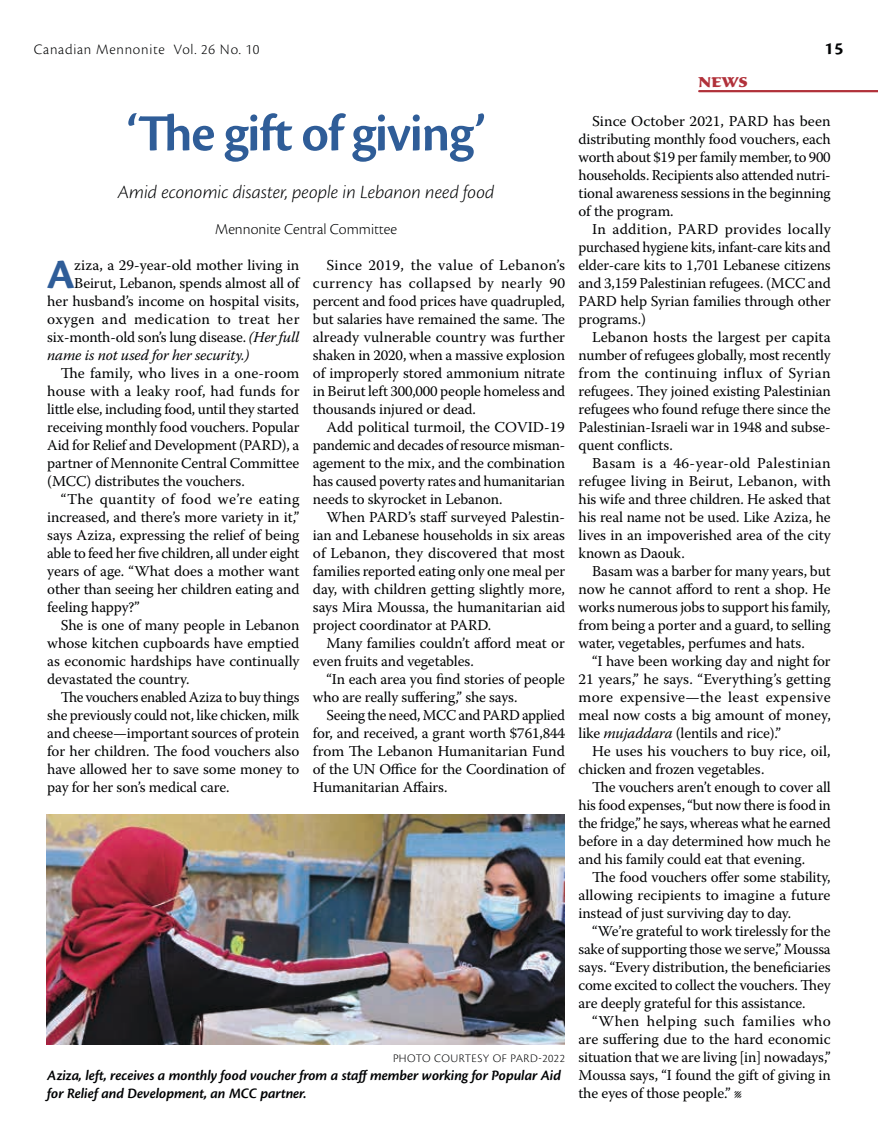
<style>
.page{position:relative;width:878px;height:1148px;background:#fff}
.page>*{position:absolute;margin:0;border:0;box-sizing:border-box;transform-origin:0 0}
.t1{font:600 54px "Cronos Pro";color:#2f5d98}
.t2{font:700 43.65px "Cronos Pro";color:#2f5d98}
.t3{font:700 21px "Sava Pro";color:#b1313a}
.t4{font:italic 300 19.5px "Cronos Pro";letter-spacing:-.005em;color:#010203}
.t5{font:700 18px "Cronos Pro";color:#010203}
.t6{font:300 15.75px "Cronos Pro";letter-spacing:-.01em;color:#010203}
.t7{font:15px/18px "Warnock Pro";letter-spacing:-.01em;color:#010203;text-align:justify}
.t8{font:italic 600 15px/18px "Cronos Pro";letter-spacing:-.005em;color:#010203}
.t9{font:15px "Warnock Pro";letter-spacing:.03em;color:#010203}
.t10{font:italic 15px "Warnock Pro";letter-spacing:-.01em;color:#010203}
.t11{font:300 15px "Cronos Pro";letter-spacing:.05em;color:#010203}
.t12{font:300 12px "Cronos Pro";letter-spacing:.04em;color:#010203}
.s1{font-style:italic}
</style>
<div class="page">
<hr style="left:699px;top:90px;width:179px;height:2px;background:#b1313a">
<img style="left:46px;top:814px;width:518px;height:230px">
<p class="t11" style="left:34px;top:41px;width:227px">Canadian Mennonite Vol. 26 No. 10</p>
<p class="t5" style="left:824px;top:38px;width:20px">15</p>
<h3 class="t3" style="left:698px;top:66px;width:51px">news</h3>
<h1 class="t1" style="left:127px;top:102px;width:360px">‘The gift of giving’</h1>
<h3 class="t4" style="left:118px;top:181px;width:378px">Amid economic disaster, people in Lebanon need food</h3>
<p class="t6" style="left:215px;top:220px;width:183px">Mennonite Central Committee</p>
<h2 class="t2" style="left:47px;top:249px;width:29px">A</h2>
<p class="t7" style="left:74px;top:256px;width:227px">ziza, a 29-year-old mother living in</p>
<p class="t7" style="left:578px;top:112px;width:254px;text-indent:14px">Since October 2021, PARD has been distributing monthly food vouchers, each worth about $19 per family member, to 900 households. Recipients also attended nutri&shy;tional awareness sessions in the beginning of the program.</p>
<p class="t7" style="left:578px;top:220px;width:254px;text-indent:14px">In addition, PARD provides locally purchased hygiene kits, infant-care kits and elder-care kits to 1,701 Lebanese citizens and 3,159 Palestinian refugees. (MCC and PARD help Syrian families through other programs.)</p>
<p class="t7" style="left:578px;top:328px;width:254px;text-indent:14px">Lebanon hosts the largest per capita number of refugees globally, most recently from the continuing influx of Syrian refugees. They joined existing Palestinian refugees who found refuge there since the Palestinian-Israeli war in 1948 and subse&shy;quent conflicts.</p>
<p class="t7" style="left:578px;top:454px;width:254px;text-indent:14px">Basam is a 46-year-old Palestinian refugee living in Beirut, Lebanon, with his wife and three children. He asked that his real name not be used. Like Aziza, he lives in an impoverished area of the city known as Daouk.</p>
<p class="t7" style="left:578px;top:562px;width:253px;text-indent:14px">Basam was a barber for many years, but now he cannot afford to rent a shop. He works numerous jobs to support his family, from being a porter and a guard, to selling water, vegetables, perfumes and hats.</p>
<p class="t7" style="left:578px;top:652px;width:254px;text-indent:14px">“I have been working day and night for 21 years,” he says. “Everything’s getting more expensive—the least expensive meal now costs a big amount of money, like <span class="s1">mujaddara</span> (lentils and rice).”</p>
<p class="t7" style="left:578px;top:742px;width:253px;text-indent:14px">He uses his vouchers to buy rice, oil, chicken and frozen vegetables.</p>
<p class="t7" style="left:578px;top:778px;width:254px;text-indent:14px">The vouchers aren’t enough to cover all his food expenses, “but now there is food in the fridge,” he says, whereas what he earned before in a day determined how much he and his family could eat that evening.</p>
<p class="t7" style="left:578px;top:868px;width:254px;text-indent:14px">The food vouchers offer some stability, allowing recipients to imagine a future instead of just surviving day to day.</p>
<p class="t7" style="left:578px;top:922px;width:254px;text-indent:14px">“We’re grateful to work tirelessly for the sake of supporting those we serve,” Moussa says. “Every distribution, the beneficiaries come excited to collect the vouchers. They are deeply grateful for this assistance.</p>
<p class="t7" style="left:578px;top:1012px;width:254px;text-indent:14px">“When helping such families who are suffering due to the hard economic situation that we are living [in] nowadays,” Moussa says, “I found the gift of giving in the eyes of those people.” l</p>
<p class="t7" style="left:313px;top:256px;width:254px;text-indent:14px">Since 2019, the value of Lebanon’s currency has collapsed by nearly 90 percent and food prices have quadrupled, but salaries have remained the same. The already vulnerable country was further shaken in 2020, when a massive explosion of improperly stored ammonium nitrate in Beirut left 300,000 people homeless and thousands injured or dead.</p>
<p class="t7" style="left:313px;top:418px;width:254px;text-indent:14px">Add political turmoil, the COVID-19 pandemic and decades of resource misman&shy;agement to the mix, and the combination has caused poverty rates and humanitarian needs to skyrocket in Lebanon.</p>
<p class="t7" style="left:313px;top:508px;width:254px;text-indent:14px">When PARD’s staff surveyed Palestin&shy;ian and Lebanese households in six areas of Lebanon, they discovered that most families reported eating only one meal per day, with children getting slightly more, says Mira Moussa, the humanitarian aid project coordinator at PARD.</p>
<p class="t7" style="left:313px;top:634px;width:253px;text-indent:14px">Many families couldn’t afford meat or even fruits and vegetables.</p>
<p class="t7" style="left:313px;top:670px;width:253px;text-indent:14px">“In each area you find stories of people who are really suffering,” she says.</p>
<p class="t7" style="left:313px;top:706px;width:254px;text-indent:14px">Seeing the need, MCC and PARD applied for, and received, a grant worth $761,844 from The Lebanon Humanitarian Fund of the UN Office for the Coordination of Humanitarian Affairs.</p>
<p class="t7" style="left:74px;top:274px;width:227px">Beirut, Lebanon, spends almost all of</p>
<p class="t7" style="left:47px;top:292px;width:254px">her husband’s income on hospital visits,</p>
<p class="t9" style="left:47px;top:310px;width:254px">oxygen and medication to treat her</p>
<p class="t7" style="left:47px;top:328px;width:253px">six-month-old son’s lung disease. <span class="s1">(Her full</span></p>
<p class="t10" style="left:47px;top:346px;width:203px">name is not used for her security.)</p>
<p class="t7" style="left:47px;top:364px;width:254px;text-indent:14px">The family, who lives in a one-room house with a leaky roof, had funds for little else, including food, until they started receiving monthly food vouchers. Popular Aid for Relief and Development (PARD), a partner of Mennonite Central Committee (MCC) distributes the vouchers.</p>
<p class="t7" style="left:47px;top:490px;width:254px;text-indent:14px">“The quantity of food we’re eating increased, and there’s more variety in it,” says Aziza, expressing the relief of being able to feed her five children, all under eight years of age. “What does a mother want other than seeing her children eating and feeling happy?”</p>
<p class="t7" style="left:47px;top:616px;width:254px;text-indent:14px">She is one of many people in Lebanon whose kitchen cupboards have emptied as economic hardships have continually devastated the country.</p>
<p class="t7" style="left:47px;top:688px;width:253px;text-indent:14px">The vouchers enabled Aziza to buy things she previously could not, like chicken, milk and cheese—important sources of protein for her children. The food vouchers also have allowed her to save some money to pay for her son’s medical care.</p>
<p class="t12" style="left:393px;top:1051px;width:173px">PHOTO COURTESY OF PARD-2022</p>
<p class="t8" style="left:47px;top:1067px;width:515px">Aziza, left, receives a monthly food voucher from a staff member working for Popular Aid for Relief and Development, an MCC partner.</p>
</div>
